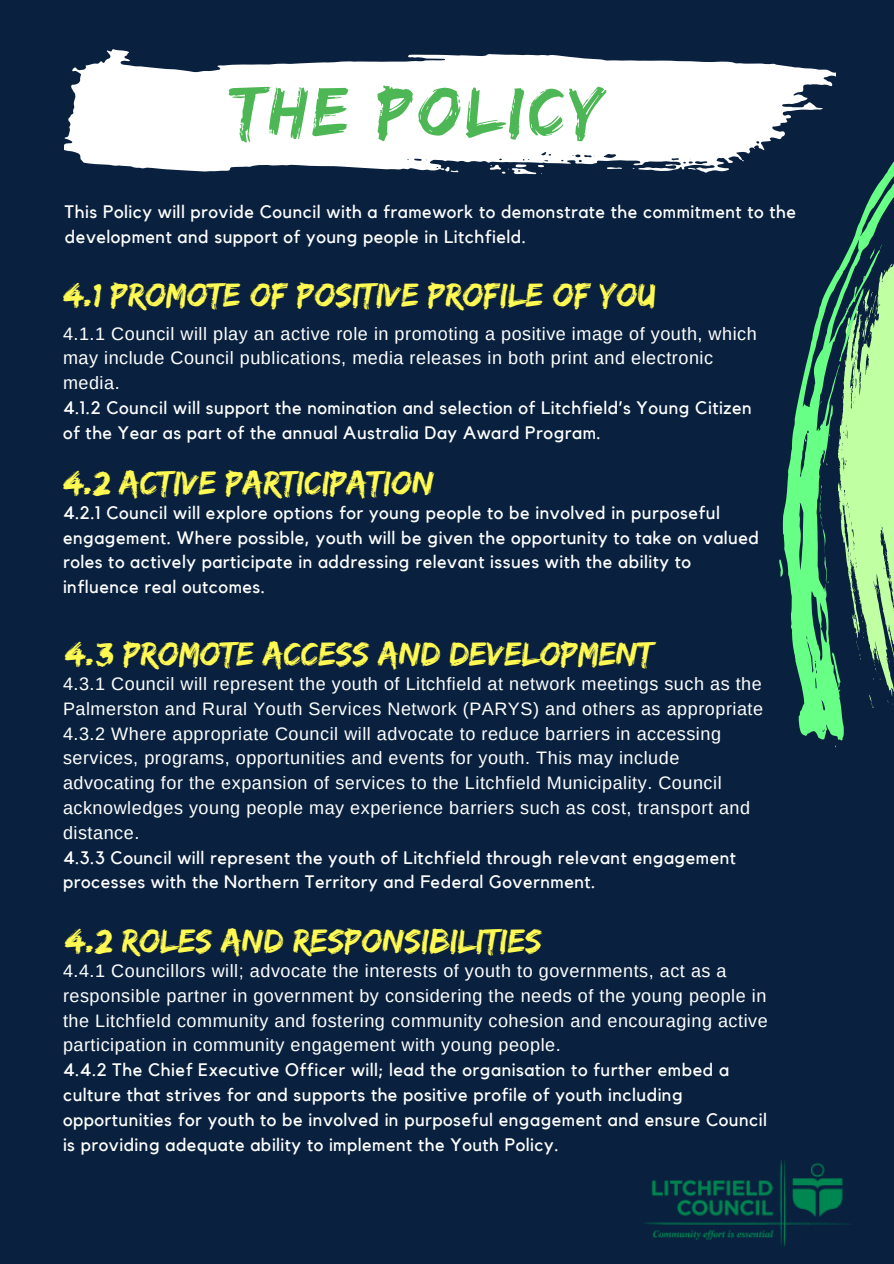
<style>
.page{position:relative;width:894px;height:1264px;background:#fff}
.page>*{position:absolute;margin:0;border:0;box-sizing:border-box;transform-origin:0 0}
.t1{font:72px "Edo";letter-spacing:.06em;color:#4eb755}
.t2{font:34.65px "Edo";color:#fff952}
.t3{font:34.5px "Edo";color:#fff952}
.t4{font:18px/24.8px "Kollektif";letter-spacing:.03em;color:#fff}
.t5{font:18px/24.8px "Arimo";letter-spacing:.03em;color:#fff}
</style>
<div class="page">
<div style="left:0;top:0;width:893px;height:1263px;background:#09213e"></div>
<svg style="left:502px;top:173px;width:40px;height:1px"></svg>
<svg style="left:65px;top:49px;width:770px;height:124px;fill:#fff"></svg>
<svg style="left:444px;top:167px;width:14px;height:5px"></svg>
<svg style="left:587px;top:128px;width:257px;height:620px"></svg>
<svg style="left:813px;top:128px;width:81px;height:580px"></svg>
<img style="left:644px;top:1160px;width:206px;height:87px">
<h1 class="t1" style="left:232px;top:70px;width:373px">THE POLICY</h1>
<p class="t4" style="left:65px;top:200px;width:732px">This Policy will provide Council with a framework to demonstrate the commitment to the development and support of young people in Litchfield.</p>
<h3 class="t3" style="left:63px;top:275px;width:593px">4.1 Promote of positive profile of you</h3>
<p class="t5" style="left:63px;top:321px;width:695px">4.1.1 Council will play an active role in promoting a positive image of youth, which may include Council publications, media releases in both print and electronic media.</p>
<p class="t4" style="left:63px;top:396px;width:690px">4.1.2 Council will support the nomination and selection of Litchfield’s Young Citizen of the Year as part of the annual Australia Day Award Program.</p>
<h2 class="t2" style="left:63px;top:462px;width:372px">4.2 Active participation</h2>
<p class="t4" style="left:63px;top:501px;width:697px">4.2.1 Council will explore options for young people to be involved in purposeful engagement. Where possible, youth will be given the opportunity to take on valued roles to actively participate in addressing relevant issues with the ability to influence real outcomes.</p>
<h2 class="t2" style="left:65px;top:633px;width:589px">4.3 Promote access and development</h2>
<p class="t5" style="left:63px;top:671px;width:701px">4.3.1 Council will represent the youth of Litchfield at network meetings such as the Palmerston and Rural Youth Services Network (PARYS) and others as appropriate 4.3.2 Where appropriate Council will advocate to reduce barriers in accessing services, programs, opportunities and events for youth. This may include advocating for the expansion of services to the Litchfield Municipality. Council acknowledges young people may experience barriers such as cost, transport and distance.</p>
<p class="t4" style="left:63px;top:845px;width:674px">4.3.3 Council will represent the youth of Litchfield through relevant engagement processes with the Northern Territory and Federal Government.</p>
<h2 class="t2" style="left:65px;top:920px;width:478px">4.2 Roles and responsibilities</h2>
<p class="t5" style="left:63px;top:958px;width:706px">4.4.1 Councillors will; advocate the interests of youth to governments, act as a responsible partner in government by considering the needs of the young people in the Litchfield community and fostering community cohesion and encouraging active participation in community engagement with young people.</p>
<p class="t4" style="left:63px;top:1058px;width:705px">4.4.2 The Chief Executive Officer will; lead the organisation to further embed a culture that strives for and supports the positive profile of youth including opportunities for youth to be involved in purposeful engagement and ensure Council is providing adequate ability to implement the Youth Policy.</p>
</div>
